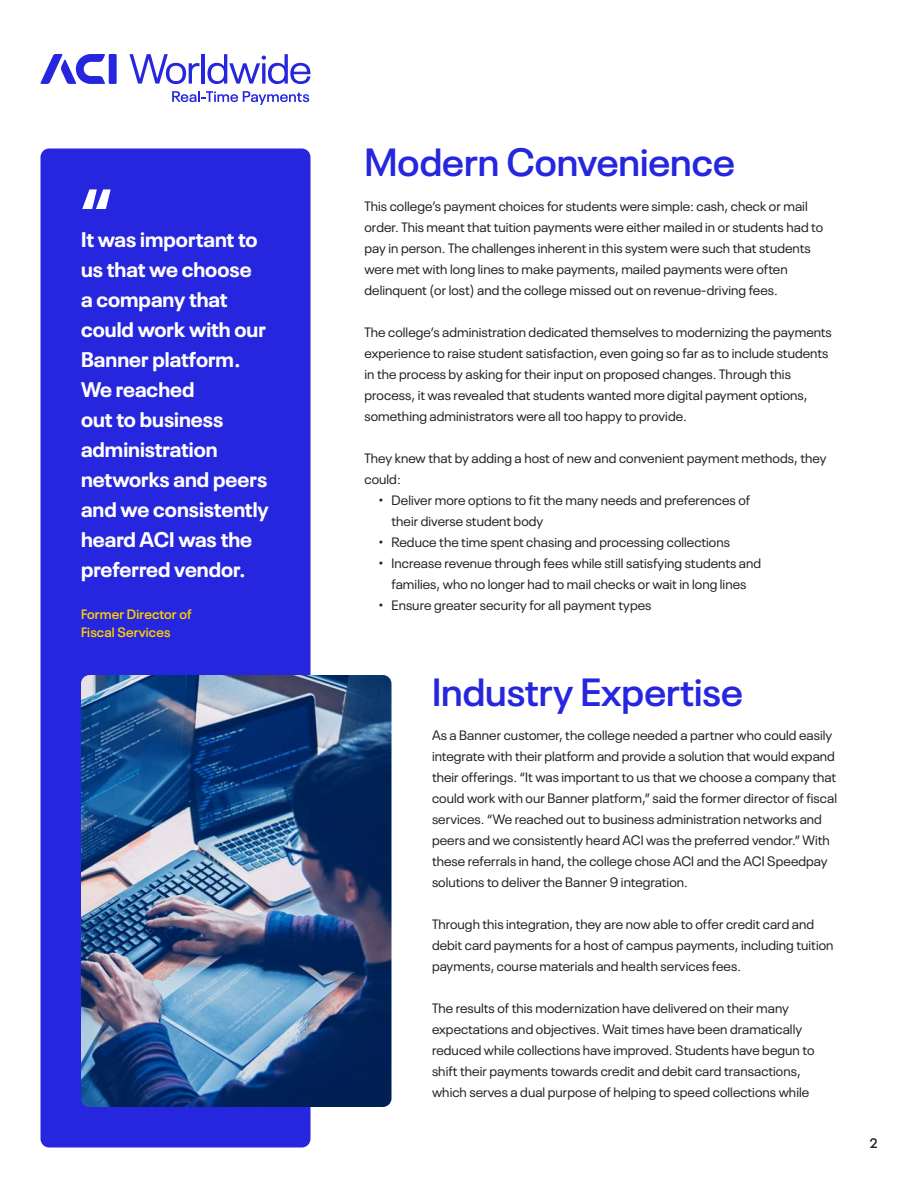
<style>
.page{position:relative;width:918px;height:1188px;background:#fff}
.page>*{position:absolute;margin:0;border:0;box-sizing:border-box;transform-origin:0 0}
.t1{font:700 69px "Neue Plak";color:#fff}
.t2{font:600 39px "Neue Plak";color:#2626de}
.t3{font:700 21px/30px "Neue Plak";color:#fff}
.Body{font:13.5px/21px "Neue Plak";letter-spacing:.005em;color:#231f20}
.t4{font:600 13.5px "Neue Plak";letter-spacing:.01em;color:#ffcf00}
.t5{font:600 13.5px "Neue Plak";color:#231f20}
</style>
<div class="page">
<div style="left:109px;top:54px;width:8px;height:30px;background:#2626de"></div>
<svg style="left:40px;top:54px;width:65px;height:30px"></svg>
<svg style="left:129px;top:54px;width:70px;height:30px"></svg>
<hr style="left:202px;top:54px;width:3px;height:30px;background:#2626de">
<svg style="left:207px;top:54px;width:103px;height:30px"></svg>
<svg style="left:172px;top:91px;width:137px;height:14px"></svg>
<div style="left:40px;top:148px;width:271px;height:1000px;background:#2626de;border-radius:9px"></div>
<img style="left:81px;top:675px;width:311px;height:432px">
<p class="t1" style="left:80px;top:159px;width:34px">“</p>
<p class="t3" style="left:81px;top:222px;width:189px">It was important to us that we choose<br>a company that could work with our<br>Banner platform.<br>We reached<br>out to business administration networks and peers and we consistently heard ACI was the preferred vendor.</p>
<p class="t4" style="left:81px;top:604px;width:112px">Former Director of</p>
<p class="t4" style="left:81px;top:622px;width:91px">Fiscal Services</p>
<p class="t2" style="left:364px;top:132px;width:372px">Modern Convenience</p>
<p class="Body" style="left:364px;top:194px;width:460px">This college’s payment choices for students were simple: cash, check or mail order. This meant that tuition payments were either mailed in or students had to pay in person. The challenges inherent in this system were such that students were met with long lines to make payments, mailed payments were often delinquent (or lost) and the college missed out on revenue-driving fees.</p>
<p class="Body" style="left:364px;top:320px;width:469px">The college’s administration dedicated themselves to modernizing the payments experience to raise student satisfaction, even going so far as to include students in the process by asking for their input on proposed changes. Through this process, it was revealed that students wanted more digital payment options, something administrators were all too happy to provide.</p>
<p class="Body" style="left:364px;top:446px;width:464px">They knew that by adding a host of new and convenient payment methods, they could:</p>
<p class="Body" style="left:392px;top:488px;width:360px;text-indent:-14px">• Deliver more options to fit the many needs and preferences of their diverse student body</p>
<p class="Body" style="left:378px;top:530px;width:354px">• Reduce the time spent chasing and processing collections</p>
<p class="Body" style="left:378px;top:551px;width:385px;text-align:center">• Increase revenue through fees while still satisfying students and families, who no longer had to mail checks or wait in long lines</p>
<p class="Body" style="left:378px;top:593px;width:275px">• Ensure greater security for all payment types</p>
<p class="t2" style="left:432px;top:661px;width:312px">Industry Expertise</p>
<p class="Body" style="left:432px;top:723px;width:407px">As a Banner customer, the college needed a partner who could easily integrate with their platform and provide a solution that would expand their offerings. “It was important to us that we choose a company that could work with our Banner platform,” said the former director of fiscal services. “We reached out to business administration networks and peers and we consistently heard ACI was the preferred vendor.” With these referrals in hand, the college chose ACI and the ACI Speedpay solutions to deliver the Banner 9 integration.</p>
<p class="Body" style="left:432px;top:912px;width:403px">Through this integration, they are now able to offer credit card and debit card payments for a host of campus payments, including tuition payments, course materials and health services fees.</p>
<p class="Body" style="left:432px;top:997px;width:384px">The results of this modernization have delivered on their many expectations and objectives. Wait times have been dramatically reduced while collections have improved. Students have begun to shift their payments towards credit and debit card transactions, which serves a dual purpose of helping to speed collections while</p>
<p class="t5" style="left:870px;top:1132px;width:9px">2</p>
</div>
